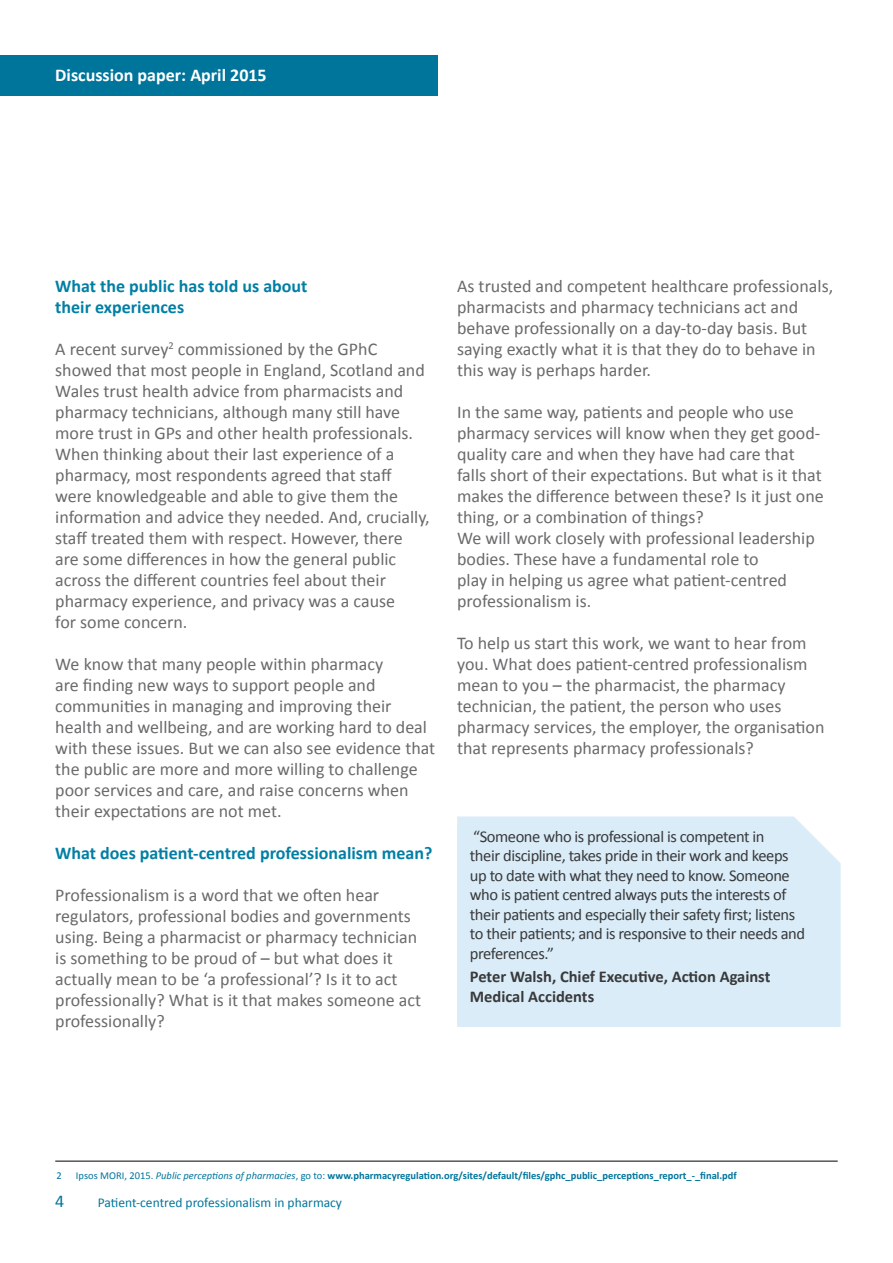
<style>
.page{position:relative;width:893px;height:1263px;background:#fff}
.page>*{position:absolute;margin:0;border:0;box-sizing:border-box;transform-origin:0 0}
.t1{font:18px/21px "Calibri";color:#6a6a6c}
.t2{font:700 18px/21px "Calibri";color:#007fa4}
.t3{font:700 18px "Calibri";color:#fff}
.t4{font:18px "Calibri";color:#00759c}
.t5{font:16.5px/19.5px "Calibri";letter-spacing:-.025em;color:#39393a}
.t6{font:700 16.5px/19.5px "Calibri";color:#39393a}
.t7{font:13.5px "Calibri";color:#00759c}
.t8{font:700 10.5px "Calibri";color:#00759c}
.t9{font:10.5px "Calibri";color:#00759c}
.s1{font-weight:400}
.s2{font-weight:400;font-style:italic}
</style>
<div class="page">
<div style="left:0;top:55px;width:437px;height:41px;background:#00759c"></div>
<hr style="left:55px;top:1161px;width:783px;height:1px;background:#000">
<div style="left:457px;top:816px;width:384px;height:211px;background:#d9ecf8"></div>
<p class="t3" style="left:55px;top:63px;width:213px">Discussion paper: April 2015</p>
<p class="t2" style="left:55px;top:276px;width:254px">What the public has told us about their experiences</p>
<p class="t1" style="left:55px;top:339px;width:376px">A recent survey<sup>2</sup> commissioned by the GPhC showed that most people in England, Scotland and Wales trust health advice from pharmacists and pharmacy technicians, although many still have more trust in GPs and other health professionals.<br>When thinking about their last experience of a pharmacy, most respondents agreed that staff were knowledgeable and able to give them the information and advice they needed. And, crucially, staff treated them with respect. However, there are some differences in how the general public across the different countries feel about their pharmacy experience, and privacy was a cause<br>for some concern.</p>
<p class="t1" style="left:55px;top:654px;width:382px">We know that many people within pharmacy<br>are finding new ways to support people and communities in managing and improving their health and wellbeing, and are working hard to deal with these issues. But we can also see evidence that the public are more and more willing to challenge poor services and care, and raise concerns when their expectations are not met.</p>
<p class="t2" style="left:55px;top:843px;width:379px">What does patient-centred professionalism mean?</p>
<p class="t1" style="left:55px;top:885px;width:367px">Professionalism is a word that we often hear regulators, professional bodies and governments using. Being a pharmacist or pharmacy technician is something to be proud of – but what does it actually mean to be ‘a professional’? Is it to act professionally? What is it that makes someone act professionally?</p>
<p class="t1" style="left:457px;top:276px;width:378px">As trusted and competent healthcare professionals, pharmacists and pharmacy technicians act and behave professionally on a day-to-day basis. But saying exactly what it is that they do to behave in this way is perhaps harder.</p>
<p class="t1" style="left:457px;top:402px;width:368px">In the same way, patients and people who use pharmacy services will know when they get good&shy;quality care and when they have had care that falls short of their expectations. But what is it that makes the difference between these? Is it just one thing, or a combination of things?<br>We will work closely with professional leadership bodies. These have a fundamental role to<br>play in helping us agree what patient-centred professionalism is.</p>
<p class="t1" style="left:457px;top:633px;width:369px">To help us start this work, we want to hear from you. What does patient-centred professionalism mean to you – the pharmacist, the pharmacy technician, the patient, the person who uses pharmacy services, the employer, the organisation that represents pharmacy professionals?</p>
<p class="t5" style="left:470px;top:826px;width:337px">“Someone who is professional is competent in<br>their discipline, takes pride in their work and keeps up to date with what they need to know. Someone who is patient centred always puts the interests of their patients and especially their safety first; listens to their patients; and is responsive to their needs and preferences.”</p>
<p class="t6" style="left:470px;top:967px;width:302px">Peter Walsh, Chief Executive, Action Against<br>Medical Accidents</p>
<p class="t9" style="left:56px;top:1169px;width:7px">2</p>
<p class="t8" style="left:76px;top:1169px;width:662px"><span class="s1">Ipsos MORI, 2015.</span> <span class="s2">Public perceptions of pharmacies</span><span class="s1">, go to:</span> www.pharmacyregulation.org/sites/default/files/gphc_public_perceptions_report_-_final.pdf</p>
<p class="t4" style="left:55px;top:1189px;width:11px">4</p>
<p class="t7" style="left:98px;top:1194px;width:246px">Patient-centred professionalism in pharmacy</p>
</div>
